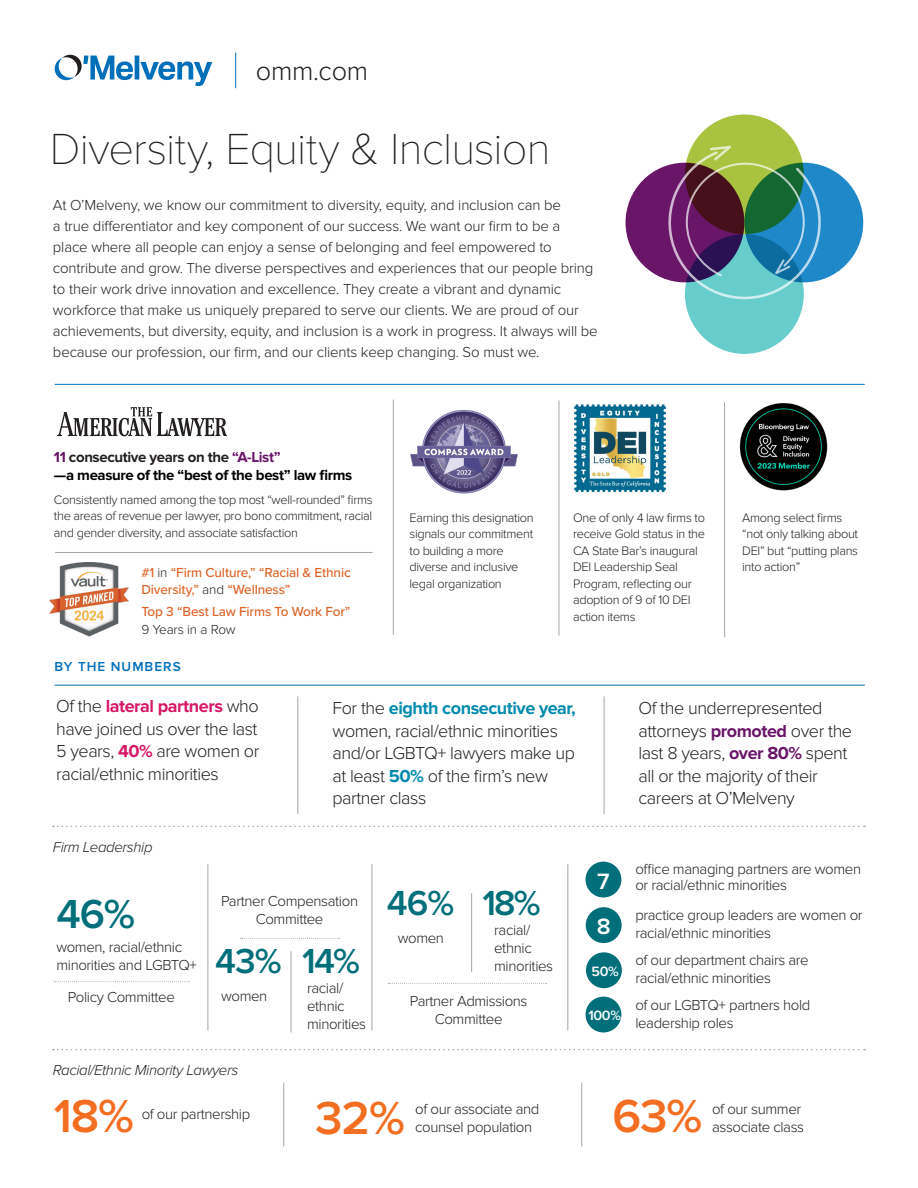
<style>
.page{position:relative;width:918px;height:1188px;background:#fff}
.page>*{position:absolute;margin:0;border:0;box-sizing:border-box;transform-origin:0 0}
.t1{font:600 48px "Proxima Nova";color:#f36e21}
.t2{font:100 45.15px "Proxima Nova T";letter-spacing:-.02em;color:#231f20}
.t3{font:600 42px "Proxima Nova";color:#006f7a}
.t4{font:600 36px "Proxima Nova";letter-spacing:-.035em;color:#006f7a}
.t5{font:300 27px "Proxima Nova";letter-spacing:-.01em;color:#231f20}
.t6{font:600 23.1px "Proxima Nova";color:#fff}
.t7{font:300 18px/22.5px "Proxima Nova";letter-spacing:-.025em;color:#231f20}
.t8{font:300 15px/18px "Proxima Nova";letter-spacing:-.01em;color:#231f20}
.t9{font:700 15px/18px "Proxima Nova";letter-spacing:-.025em;color:#000}
.t10{font:italic 300 15px "Proxima Nova";letter-spacing:-.025em;color:#231f20}
.t11{font:600 14.1px "Proxima Nova";color:#fff}
.Accolade_Body{font:500 13.5px/17.4px "Proxima Nova";letter-spacing:-.01em;color:#de6226}
.Section_Header{font:600 13.5px "Proxima Nova";letter-spacing:.075em;color:#006fba}
.t12{font:300 12.75px/16.5px "Proxima Nova";letter-spacing:-.025em;color:#231f20}
.s1{color:#691668}
.s2{color:#231f20}
.s3{font-weight:300;color:#231f20}
.s4{font-weight:700;color:#d71667}
.s5{font-weight:700;color:#008aac}
.s6{font-weight:700;color:#691668}
</style>
<div class="page">
<hr style="left:55px;top:384px;width:810px;height:1px;background:#006fba">
<div style="left:626px;top:163px;width:118px;height:119px;background:#691668;border-radius:50%"></div>
<div style="left:744px;top:163px;width:119px;height:119px;background:#1e88c9;border-radius:50%"></div>
<div style="left:685px;top:234px;width:119px;height:120px;background:#6cc;border-radius:50%"></div>
<div style="left:685px;top:115px;width:119px;height:119px;background:#a9c23f;border-radius:50%"></div>
<svg style="left:659px;top:146px;width:165px;height:163px"></svg>
<svg style="left:55px;top:55px;width:157px;height:31px"></svg>
<hr style="left:235px;top:52px;width:1px;height:36px;background:#006fba">
<svg style="left:241px;top:938px;width:98px;height:1px"></svg>
<svg style="left:54px;top:981px;width:135px;height:1px"></svg>
<svg style="left:53px;top:826px;width:812px;height:1px"></svg>
<svg style="left:53px;top:1049px;width:812px;height:1px"></svg>
<hr style="left:208px;top:864px;width:1px;height:167px;background:#a3a7a9">
<hr style="left:372px;top:864px;width:1px;height:167px;background:#a3a7a9">
<hr style="left:283px;top:1083px;width:1px;height:63px;background:#a3a7a9">
<hr style="left:581px;top:1083px;width:1px;height:63px;background:#a3a7a9">
<hr style="left:567px;top:864px;width:1px;height:167px;background:#a3a7a9">
<svg style="left:388px;top:983px;width:159px;height:1px"></svg>
<hr style="left:471px;top:893px;width:1px;height:79px;background:#a3a7a9">
<div style="left:586px;top:862px;width:35px;height:35px;background:#006f7a;border-radius:50%"></div>
<div style="left:586px;top:907px;width:36px;height:36px;background:#006f7a;border-radius:50%"></div>
<div style="left:586px;top:997px;width:35px;height:35px;background:#006f7a;border-radius:50%"></div>
<div style="left:586px;top:952px;width:36px;height:36px;background:#006f7a;border-radius:50%"></div>
<hr style="left:559px;top:400px;width:1px;height:236px;background:#a3a7a9">
<svg style="left:57px;top:407px;width:170px;height:29px"></svg>
<hr style="left:604px;top:696px;width:1px;height:118px;background:#a3a7a9">
<hr style="left:297px;top:696px;width:1px;height:118px;background:#a3a7a9">
<hr style="left:291px;top:951px;width:1px;height:81px;background:#a3a7a9">
<img style="left:410px;top:410px;width:108px;height:84px">
<img style="left:574px;top:404px;width:92px;height:89px">
<hr style="left:55px;top:685px;width:810px;height:1px;background:#006fba">
<img style="left:49px;top:563px;width:79px;height:74px">
<hr style="left:724px;top:402px;width:1px;height:235px;background:#a3a7a9">
<img style="left:739px;top:403px;width:89px;height:88px">
<hr style="left:55px;top:552px;width:318px;height:1px;background:#a3a7a9">
<hr style="left:393px;top:400px;width:1px;height:235px;background:#a3a7a9">
<p class="t5" style="left:256px;top:56px;width:114px">omm.com</p>
<p class="t2" style="left:50px;top:123px;width:502px">Diversity, Equity &amp; Inclusion</p>
<p class="t8" style="left:53px;top:194px;width:546px;line-height:21px">At O’Melveny, we know our commitment to diversity, equity, and inclusion can be<br>a true differentiator and key component of our success. We want our firm to be a place where all people can enjoy a sense of belonging and feel empowered to contribute and grow. The diverse perspectives and experiences that our people bring to their work drive innovation and excellence. They create a vibrant and dynamic workforce that make us uniquely prepared to serve our clients. We are proud of our achievements, but diversity, equity, and inclusion is a work in progress. It always will be because our profession, our firm, and our clients keep changing. So must we.</p>
<p class="t9" style="left:54px;top:448px;width:300px"><span class="s1">11</span> <span class="s2">consecutive years on the</span> <span class="s1">“A-List”<br></span>—a measure of the “best of the best” law firms</p>
<p class="t12" style="left:54px;top:491px;width:320px;text-align:justify">Consistently named among the top most “well-rounded” firms the areas of revenue per lawyer, pro bono commitment, racial and gender diversity, and associate satisfaction</p>
<p class="Accolade_Body" style="left:141px;top:563px;width:211px">#1 <span class="s3">in</span> “Firm Culture,” “Racial &amp; Ethnic<br>Diversity,” <span class="s3">and</span> “Wellness”</p>
<p class="Accolade_Body" style="left:141px;top:603px;width:211px">Top 3 “Best Law Firms To Work For”<br><span class="s3">9 Years in a Row</span></p>
<p class="Section_Header" style="left:55px;top:659px;width:128px">BY THE NUMBERS</p>
<p class="t12" style="left:410px;top:510px;width:126px">Earning this designation signals our commitment to building a more diverse and inclusive legal organization</p>
<p class="t12" style="left:573px;top:510px;width:133px">One of only 4 law firms to receive Gold status in the<br>CA State Bar’s inaugural<br>DEI Leadership Seal<br>Program, reflecting our adoption of 9 of 10 DEI action items</p>
<p class="t12" style="left:742px;top:510px;width:117px">Among select firms “not only talking about<br>DEI” but “putting plans into action”</p>
<p class="t7" style="left:56px;top:695px;width:205px;text-align:justify">Of the <span class="s4">lateral partners</span> who have joined us over the last 5 years, <span class="s4">40%</span> are women or racial/ethnic minorities</p>
<p class="t10" style="left:53px;top:838px;width:101px">Firm Leadership</p>
<p class="t7" style="left:333px;top:697px;width:245px">For the <span class="s5">eighth consecutive year, </span>women, racial/ethnic minorities and/or LGBTQ+ lawyers make up at least <span class="s5">50%</span> of the firm’s new partner class</p>
<p class="t3" style="left:56px;top:890px;width:80px">46%</p>
<p class="t8" style="left:56px;top:938px;width:142px">women, racial/ethnic minorities and LGBTQ+</p>
<p class="t8" style="left:68px;top:988px;width:109px">Policy Committee</p>
<p class="t8" style="left:221px;top:893px;width:139px">Partner Compensation</p>
<p class="t8" style="left:256px;top:911px;width:69px">Committee</p>
<p class="t4" style="left:215px;top:940px;width:146px">43% 14%</p>
<p class="t8" style="left:221px;top:987px;width:48px">women</p>
<p class="t8" style="left:307px;top:980px;width:61px">racial/ ethnic minorities</p>
<p class="t4" style="left:387px;top:882px;width:155px">46% 18%</p>
<p class="t8" style="left:398px;top:929px;width:48px">women</p>
<p class="t8" style="left:494px;top:922px;width:39px">racial/ ethnic</p>
<p class="t8" style="left:494px;top:958px;width:61px">minorities</p>
<p class="t8" style="left:410px;top:993px;width:119px">Partner Admissions</p>
<p class="t8" style="left:435px;top:1011px;width:69px">Committee</p>
<p class="t6" style="left:597px;top:868px;width:14px">7</p>
<p class="t6" style="left:597px;top:913px;width:15px">8</p>
<p class="t11" style="left:592px;top:963px;width:29px">50%</p>
<p class="t11" style="left:588px;top:1007px;width:34px">100%</p>
<p class="t7" style="left:638px;top:697px;width:215px">Of the underrepresented attorneys <span class="s6">promoted</span> over the last 8 years, <span class="s6">over 80%</span> spent all or the majority of their careers at O’Melveny</p>
<p class="t8" style="left:635px;top:860px;width:227px">office managing partners are women</p>
<p class="t8" style="left:635px;top:877px;width:153px">or racial/ethnic minorities</p>
<p class="t8" style="left:635px;top:906px;width:229px">practice group leaders are women or racial/ethnic minorities</p>
<p class="t8" style="left:635px;top:952px;width:175px">of our department chairs are racial/ethnic minorities</p>
<p class="t8" style="left:635px;top:996px;width:177px">of our LGBTQ+ partners hold leadership roles</p>
<p class="t10" style="left:53px;top:1062px;width:187px">Racial/Ethnic Minority Lawyers</p>
<p class="t1" style="left:54px;top:1089px;width:82px">18%</p>
<p class="t8" style="left:142px;top:1106px;width:110px">of our partnership</p>
<p class="t1" style="left:315px;top:1090px;width:91px">32%</p>
<p class="t1" style="left:612px;top:1089px;width:91px">63%</p>
<p class="t8" style="left:415px;top:1100px;width:126px">of our associate and counsel population</p>
<p class="t8" style="left:712px;top:1100px;width:94px">of our summer associate class</p>
</div>
